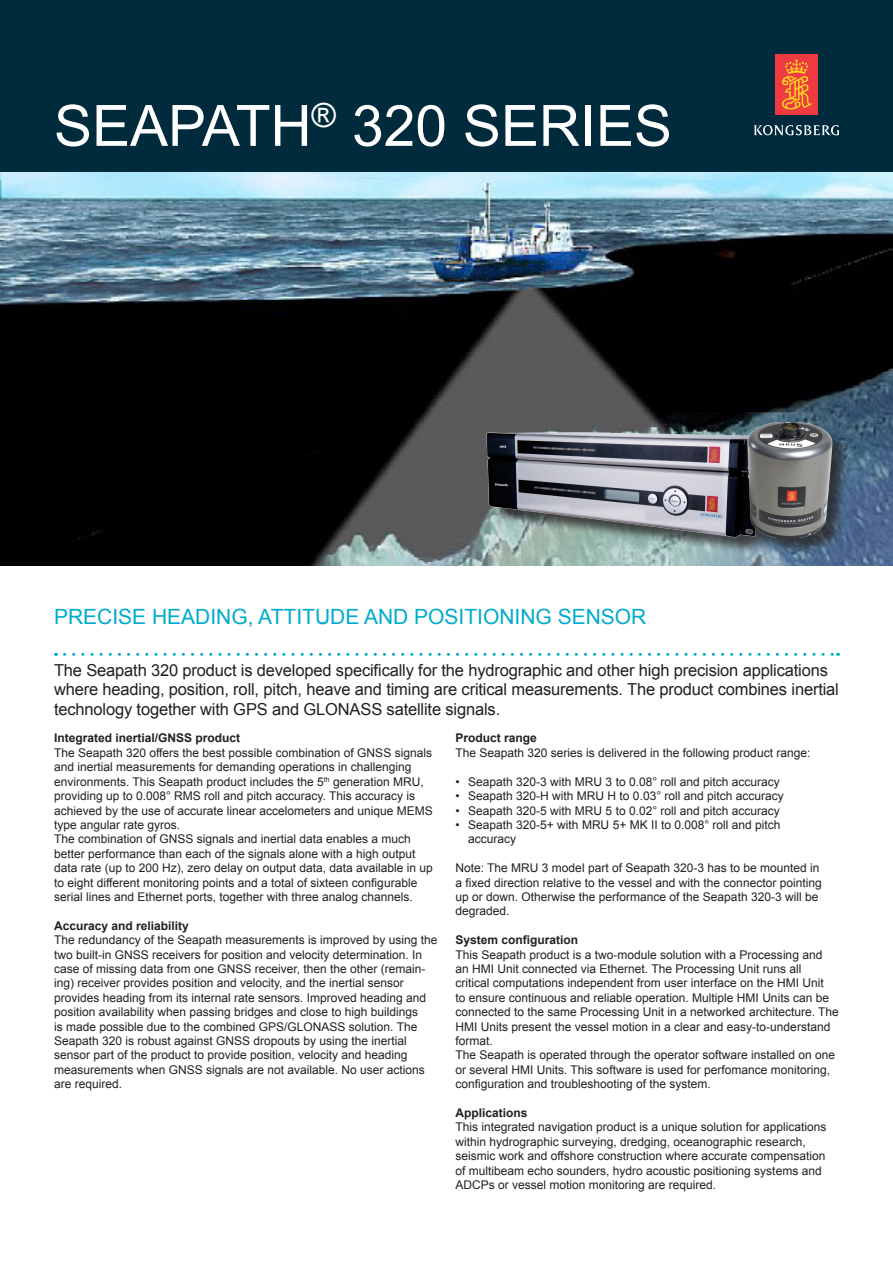
<style>
.page{position:relative;width:893px;height:1263px;background:#fff}
.page>*{position:absolute;margin:0;border:0;box-sizing:border-box;transform-origin:0 0}
.Head_1{font:57px "Arial";color:#fff}
.Head_2{font:21px "Arial";color:#00abcd}
.Ingress{font:16.5px/19.8px "Arial";letter-spacing:-.01em;color:#231f20}
.Body_text{font:12px/14.4px "Arial";color:#231f20}
.Body_text-2{font:700 12px "Arial";color:#231f20}
</style>
<div class="page">
<div style="left:0;top:0;width:893px;height:173px;background:#002b3d"></div>
<div style="left:775px;top:54px;width:43px;height:61px;background:#ee3a41"></div>
<svg style="left:782px;top:59px;width:30px;height:51px"></svg>
<svg style="left:754px;top:125px;width:85px;height:10px"></svg>
<img style="left:0;top:173px;width:893px;height:392px">
<svg style="left:64px;top:653px;width:774px;height:3px"></svg>
<div style="left:490px;top:424px;width:360px;height:132px;background:#231f20;opacity:.75"></div>
<img style="left:480px;top:413px;width:310px;height:138px">
<img style="left:747px;top:422px;width:85px;height:116px">
<p class="Head_1" style="left:54px;top:88px;width:619px">SEAPATH<sup>®</sup> 320 SERIES</p>
<p class="Head_2" style="left:54px;top:603px;width:594px">PRECISE HEADING, ATTITUDE AND POSITIONING SENSOR</p>
<p class="Ingress" style="left:54px;top:660px;width:786px">The Seapath 320 product is developed specifically for the hydrographic and other high precision applications where heading, position, roll, pitch, heave and timing are critical measurements. The product combines inertial technology together with GPS and GLONASS satellite signals.</p>
<p class="Body_text-2" style="left:54px;top:730px;width:188px">Integrated inertial/GNSS product</p>
<p class="Body_text" style="left:54px;top:746px;width:380px">The Seapath 320 offers the best possible combination of GNSS signals and inertial measurements for demanding operations in challenging environments. This Seapath product includes the 5<sup>th</sup> generation MRU, providing up to 0.008° RMS roll and pitch accuracy. This accuracy is achieved by the use of accurate linear accelometers and unique MEMS type angular rate gyros.</p>
<p class="Body_text" style="left:54px;top:832px;width:380px">The combination of GNSS signals and inertial data enables a much better performance than each of the signals alone with a high output data rate (up to 200 Hz), zero delay on output data, data available in up to eight different monitoring points and a total of sixteen configurable serial lines and Ethernet ports, together with three analog channels.</p>
<p class="Body_text-2" style="left:54px;top:917px;width:136px">Accuracy and reliability</p>
<p class="Body_text" style="left:54px;top:933px;width:385px">The redundancy of the Seapath measurements is improved by using the two built-in GNSS receivers for position and velocity determination. In case of missing data from one GNSS receiver, then the other (remain&shy;ing) receiver provides position and velocity, and the inertial sensor provides heading from its internal rate sensors. Improved heading and position availability when passing bridges and close to high buildings<br>is made possible due to the combined GPS/GLONASS solution. The Seapath 320 is robust against GNSS dropouts by using the inertial sensor part of the product to provide position, velocity and heading measurements when GNSS signals are not available. No user actions are required.</p>
<p class="Body_text-2" style="left:455px;top:730px;width:83px">Product range</p>
<p class="Body_text" style="left:455px;top:746px;width:356px">The Seapath 320 series is delivered in the following product range:</p>
<p class="Body_text" style="left:455px;top:774px;width:326px">• Seapath 320-3 with MRU 3 to 0.08° roll and pitch accuracy</p>
<p class="Body_text" style="left:455px;top:789px;width:330px">• Seapath 320-H with MRU H to 0.03° roll and pitch accuracy</p>
<p class="Body_text" style="left:455px;top:803px;width:326px">• Seapath 320-5 with MRU 5 to 0.02° roll and pitch accuracy</p>
<p class="Body_text" style="left:468px;top:818px;width:314px;text-indent:-13px">• Seapath 320-5+ with MRU 5+ MK II to 0.008° roll and pitch accuracy</p>
<p class="Body_text" style="left:455px;top:861px;width:368px">Note: The MRU 3 model part of Seapath 320-3 has to be mounted in a fixed direction relative to the vessel and with the connector pointing up or down. Otherwise the performance of the Seapath 320-3 will be degraded.</p>
<p class="Body_text-2" style="left:455px;top:932px;width:124px">System configuration</p>
<p class="Body_text" style="left:455px;top:947px;width:385px">This Seapath product is a two-module solution with a Processing and<br>an HMI Unit connected via Ethernet. The Processing Unit runs all<br>critical computations independent from user interface on the HMI Unit<br>to ensure continuous and reliable operation. Multiple HMI Units can be connected to the same Processing Unit in a networked architecture. The HMI Units present the vessel motion in a clear and easy-to-understand format.<br>The Seapath is operated through the operator software installed on one or several HMI Units. This software is used for perfomance monitoring, configuration and troubleshooting of the system.</p>
<p class="Body_text-2" style="left:455px;top:1105px;width:74px">Applications</p>
<p class="Body_text" style="left:455px;top:1120px;width:372px">This integrated navigation product is a unique solution for applications within hydrographic surveying, dredging, oceanographic research, seismic work and offshore construction where accurate compensation of multibeam echo sounders, hydro acoustic positioning systems and ADCPs or vessel motion monitoring are required.</p>
</div>
